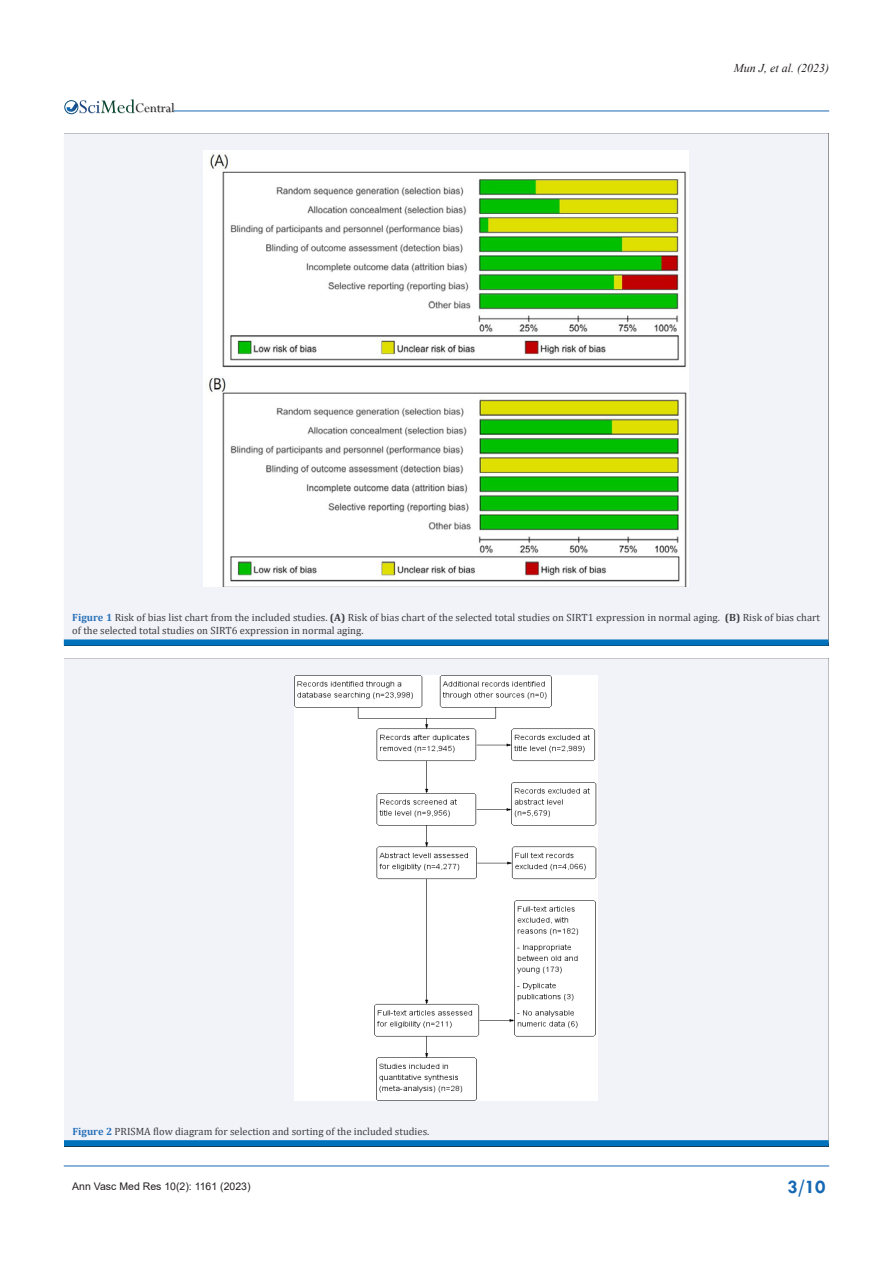
<style>
.page{position:relative;width:893px;height:1263px;background:#fff}
.page>*{position:absolute;margin:0;border:0;box-sizing:border-box;transform-origin:0 0}
.t1{font:700 19.5px "Tw Cen";color:#1768b4}
.t2{font:14.55px "Perpetua";color:#211e1e}
.t3{font:italic 12px "Times New Roman";color:#231f20}
.t4{font:10.5px/13.5px "Cambria";color:#3e3e3f}
.t5{font:10.5px "Arial";color:#231f20}
.s1{font-weight:700;color:#2a71b8}
.s2{font-weight:700}
</style>
<div class="page">
<img style="left:79px;top:103px;width:96px;height:11px">
<div style="left:64px;top:100px;width:14px;height:14px;border:1px solid #074d7c;border-radius:50%"></div>
<svg style="left:66px;top:99px;width:69px;height:14px"></svg>
<hr style="left:64px;top:1166px;width:765px;height:1px;background:#1768b4">
<hr style="left:174px;top:111px;width:655px;height:1px;background:#1768b4">
<div style="left:64px;top:133px;width:764px;height:506px;background:#f1f3f9"></div>
<div style="left:64px;top:639px;width:764px;height:7px;background:#0072bc"></div>
<img style="left:204px;top:151px;width:484px;height:435px">
<div style="left:64px;top:658px;width:765px;height:482px;background:#f1f3f9"></div>
<div style="left:64px;top:1140px;width:765px;height:6px;background:#0072bc"></div>
<img style="left:295px;top:676px;width:303px;height:424px">
<h2 class="t2" style="left:135px;top:99px;width:41px">Central</h2>
<p class="t3" style="left:734px;top:59px;width:97px">Mun J, et al. (2023)</p>
<p class="t4" style="left:72px;top:610px;width:749px"><span class="s1">Figure 1</span> Risk of bias list chart from the included studies. <span class="s2">(A)</span> Risk of bias chart of the selected total studies on SIRT1 expression in normal aging. <span class="s2">(B)</span> Risk of bias chart of the selected total studies on SIRT6 expression in normal aging.</p>
<p class="t4" style="left:72px;top:1124px;width:358px"><span class="s1">Figure 2</span> PRISMA flow diagram for selection and sorting of the included studies.</p>
<p class="t5" style="left:72px;top:1179px;width:180px">Ann Vasc Med Res 10(2): 1161 (2023)</p>
<h1 class="t1" style="left:787px;top:1175px;width:40px">3/10</h1>
</div>
